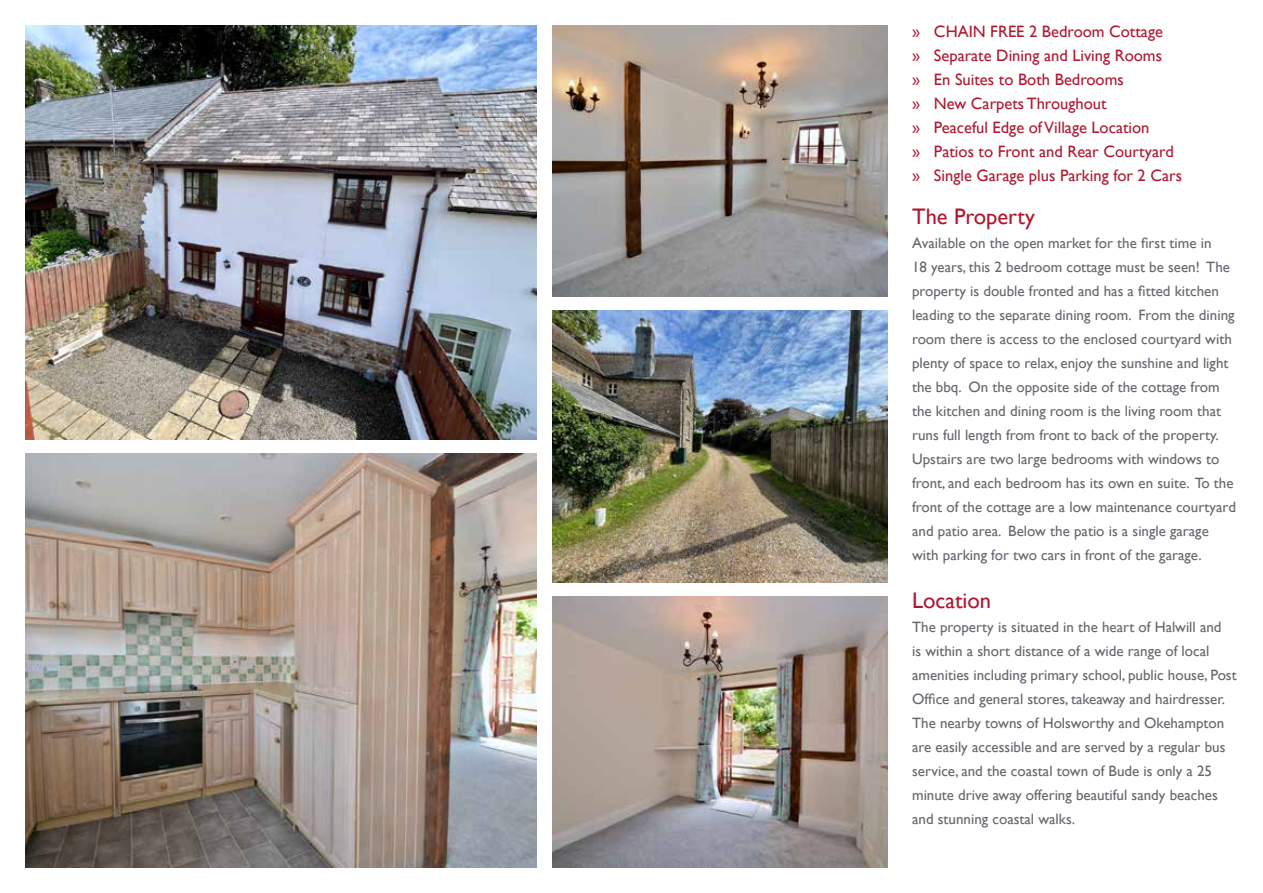
<style>
.page{position:relative;width:1263px;height:893px;background:#fff}
.page>*{position:absolute;margin:0;border:0;box-sizing:border-box;transform-origin:0 0}
.t1{font:22.5px "Gill Sans";color:#af1830}
.t2{font:16.5px/24px "Gill Sans";color:#af1830}
.t3{font:15px/24px "Gill Sans";color:#63676d}
</style>
<div class="page">
<img style="left:26px;top:454px;width:510px;height:413px">
<img style="left:26px;top:26px;width:510px;height:413px">
<img style="left:552px;top:26px;width:335px;height:271px">
<img style="left:552px;top:596px;width:335px;height:271px">
<img style="left:552px;top:311px;width:335px;height:271px">
<p class="t2" style="left:912px;top:20px;width:271px">» CHAIN FREE 2 Bedroom Cottage<br>» Separate Dining and Living Rooms<br>» En Suites to Both Bedrooms<br>» New Carpets Throughout<br>» Peaceful Edge of Village Location<br>» Patios to Front and Rear Courtyard » Single Garage plus Parking for 2 Cars</p>
<h1 class="t1" style="left:912px;top:203px;width:124px">The Property</h1>
<p class="t3" style="left:912px;top:231px;width:325px">Available on the open market for the first time in<br>18 years, this 2 bedroom cottage must be seen! The property is double fronted and has a fitted kitchen leading to the separate dining room. From the dining room there is access to the enclosed courtyard with plenty of space to relax, enjoy the sunshine and light the bbq. On the opposite side of the cottage from the kitchen and dining room is the living room that runs full length from front to back of the property.<br>Upstairs are two large bedrooms with windows to front, and each bedroom has its own en suite. To the front of the cottage are a low maintenance courtyard and patio area. Below the patio is a single garage with parking for two cars in front of the garage.</p>
<h1 class="t1" style="left:912px;top:587px;width:80px">Location</h1>
<p class="t3" style="left:912px;top:615px;width:326px">The property is situated in the heart of Halwill and<br>is within a short distance of a wide range of local amenities including primary school, public house, Post Office and general stores, takeaway and hairdresser.<br>The nearby towns of Holsworthy and Okehampton are easily accessible and are served by a regular bus service, and the coastal town of Bude is only a 25 minute drive away offering beautiful sandy beaches and stunning coastal walks.</p>
</div>
